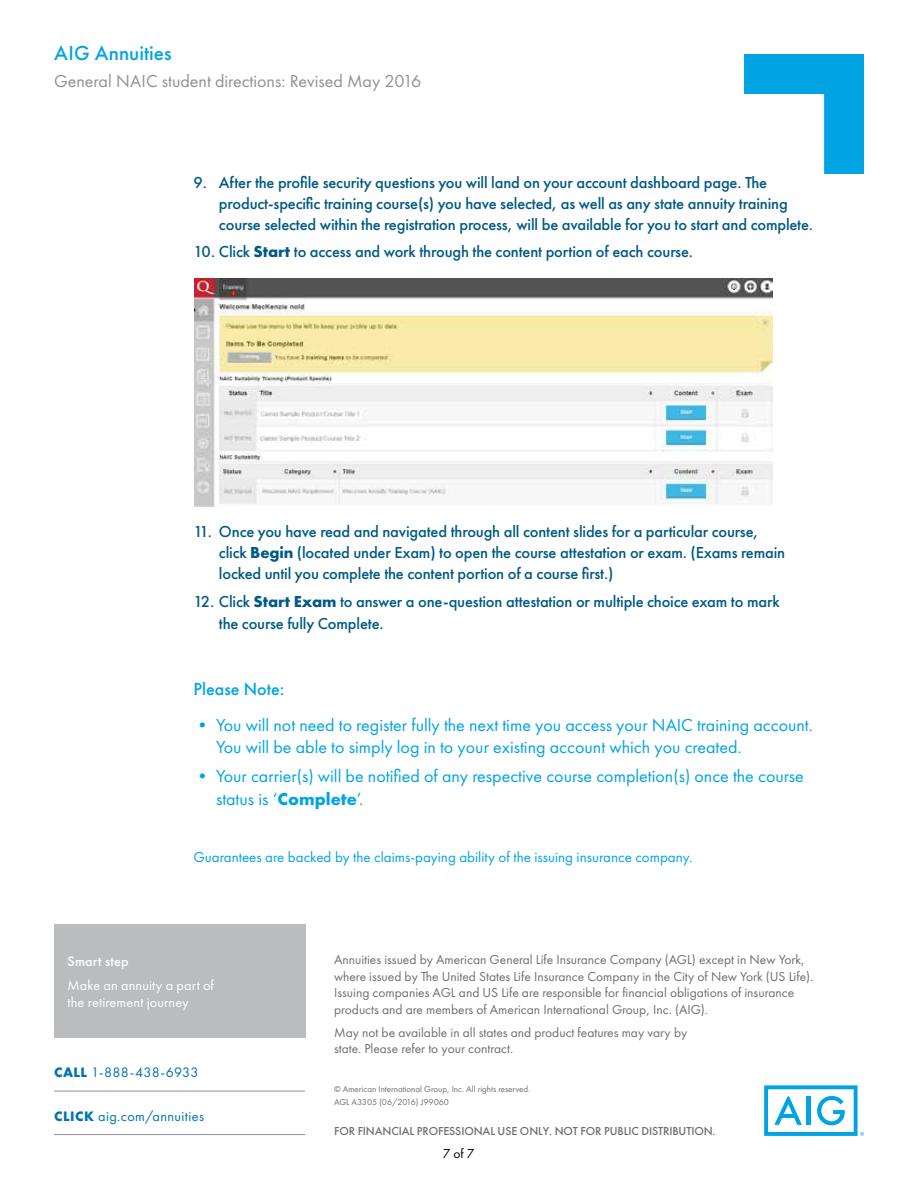
<style>
.page{position:relative;width:918px;height:1188px;background:#fff}
.page>*{position:absolute;margin:0;border:0;box-sizing:border-box;transform-origin:0 0}
.t1{font:500 21px "Futura PT";letter-spacing:.005em;color:#00a4e3}
.t2{font:18px/22.5px "Futura PT";color:#00a4e3}
.t3{font:18px "Futura PT";color:#8f9194}
.t4{font:500 18px "Futura PT";color:#00a4e3}
.t5{font:500 16.5px/21px "Futura PT";letter-spacing:-.01em;color:#005a84}
.t6{font:15px "Futura PT";color:#00a4e3}
.t7{font:14.25px/17.2px "Futura PT";letter-spacing:.01em;color:#fff}
.t8{font:14.25px "Futura PT";letter-spacing:.03em;color:#0073ae}
.t9{font:14.25px "Futura PT";letter-spacing:.01em;color:#0073ae}
.t10{font:500 14.25px "Futura PT";letter-spacing:.015em;color:#fff}
.t11{font:13.5px/16.5px "Futura PT";color:#6d6e71}
.t12{font:13.5px "Futura PT";color:#000}
.t13{font:500 12px "Futura PT";letter-spacing:-.01em;color:#6d6e71}
.t14{font:9px/13.8px "Futura PT";color:#6d6e71}
.s1{font-weight:700}
</style>
<div class="page">
<svg style="left:764px;top:1085px;width:100px;height:51px"></svg>
<svg style="left:744px;top:54px;width:120px;height:120px"></svg>
<img style="left:194px;top:279px;width:579px;height:227px">
<hr style="left:54px;top:1091px;width:251px;height:1px;background:#8f9194">
<hr style="left:54px;top:1134px;width:251px;height:1px;background:#8f9194">
<div style="left:54px;top:924px;width:251px;height:114px;background:#babcbe"></div>
<p class="t1" style="left:54px;top:40px;width:119px">AIG Annuities</p>
<p class="t3" style="left:54px;top:71px;width:369px">General NAIC student directions: Revised May 2016</p>
<p class="t5" style="left:219px;top:172px;width:596px;text-indent:-25px">9. After the profile security questions you will land on your account dashboard page. The product-specific training course(s) you have selected, as well as any state annuity training course selected within the registration process, will be available for you to start and complete.</p>
<p class="t5" style="left:193px;top:241px;width:501px">10. Click <span class="s1">Start</span> to access and work through the content portion of each course.</p>
<p class="t5" style="left:219px;top:521px;width:568px;text-indent:-25px">11. Once you have read and navigated through all content slides for a particular course, click <span class="s1">Begin</span> (located under Exam) to open the course attestation or exam. (Exams remain locked until you complete the content portion of a course first.)</p>
<p class="t5" style="left:219px;top:590px;width:562px;line-height:22.5px;text-indent:-25px">12. Click <span class="s1">Start Exam</span> to answer a one-question attestation or multiple choice exam to mark the course fully Complete.</p>
<p class="t4" style="left:194px;top:678px;width:92px">Please Note:</p>
<p class="t2" style="left:216px;top:713px;width:598px;text-indent:-22px">• You will not need to register fully the next time you access your NAIC training account.<br>You will be able to simply log in to your existing account which you created.</p>
<p class="t2" style="left:216px;top:765px;width:589px;text-indent:-22px">• Your carrier(s) will be notified of any respective course completion(s) once the course status is ‘<span class="s1">Complete</span>’.</p>
<p class="t6" style="left:194px;top:848px;width:501px">Guarantees are backed by the claims-paying ability of the issuing insurance company.</p>
<p class="t10" style="left:68px;top:953px;width:63px">Smart step</p>
<p class="t7" style="left:68px;top:976px;width:148px">Make an annuity a part of the retirement journey</p>
<p class="t9" style="left:54px;top:1064px;width:146px"><span class="s1">CALL</span> 1-888-438-6933</p>
<p class="t8" style="left:54px;top:1108px;width:152px"><span class="s1">CLICK</span> aig.com/annuities</p>
<p class="t11" style="left:334px;top:951px;width:481px">Annuities issued by American General Life Insurance Company (AGL) except in New York, where issued by The United States Life Insurance Company in the City of New York (US Life).<br>Issuing companies AGL and US Life are responsible for financial obligations of insurance products and are members of American International Group, Inc. (AIG).</p>
<p class="t11" style="left:334px;top:1024px;width:355px">May not be available in all states and product features may vary by state. Please refer to your contract.</p>
<p class="t14" style="left:334px;top:1082px;width:198px">© American International Group, Inc. All rights reserved.<br>AGL A3305 (06/2016) J99060</p>
<p class="t13" style="left:334px;top:1124px;width:383px">FOR FINANCIAL PROFESSIONAL USE ONLY. NOT FOR PUBLIC DISTRIBUTION.</p>
<p class="t12" style="left:443px;top:1146px;width:33px">7 of 7</p>
</div>
